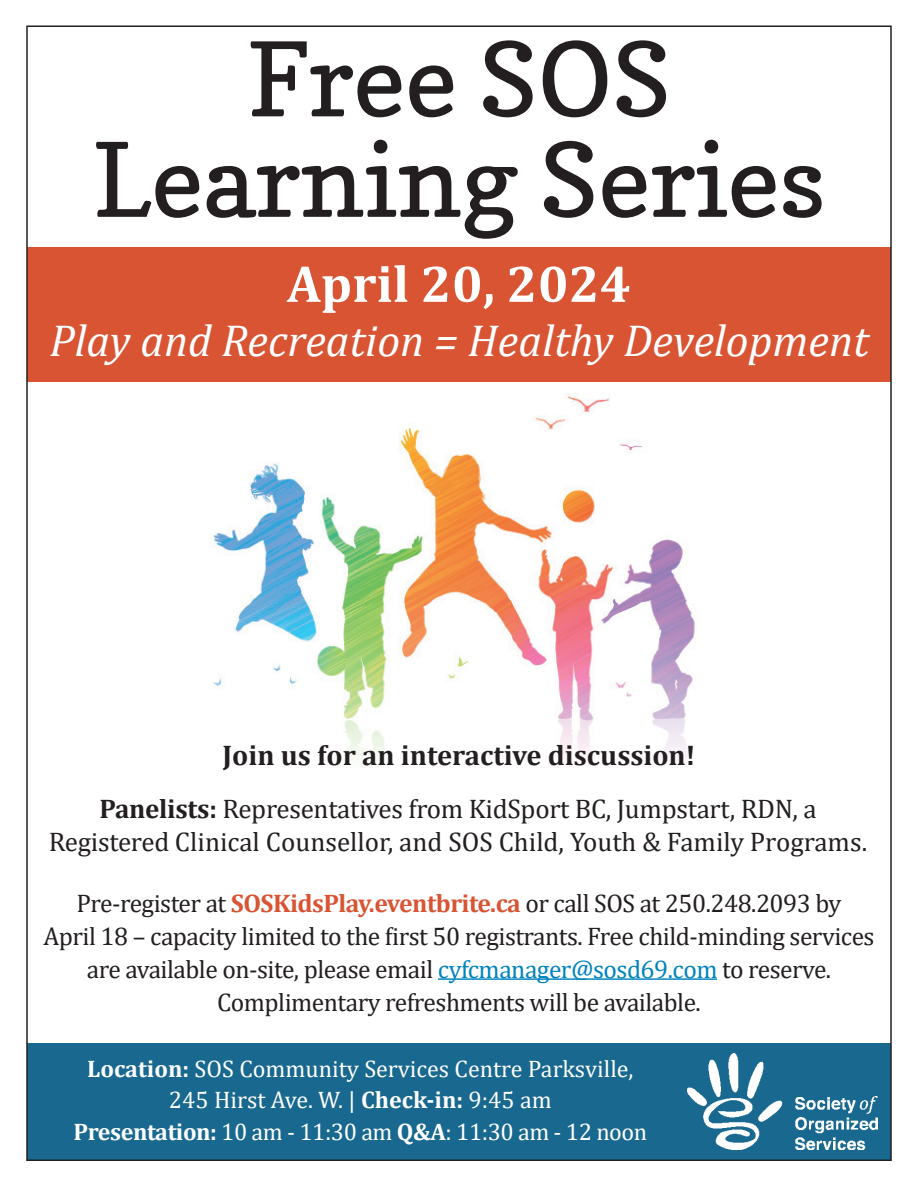
<style>
.page{position:relative;width:918px;height:1188px;background:#fff}
.page>*{position:absolute;margin:0;border:0;box-sizing:border-box;transform-origin:0 0}
.t1{font:102px "Copse";color:#231f20}
.t2{font:700 52.5px "Cambria";color:#fff}
.t3{font:italic 45px "Cambria";color:#fff}
.t4{font:700 28.5px "Cambria";color:#231f20}
.t5{font:27px/32.4px "Cambria";letter-spacing:-.01em;color:#231f20;text-align:center}
.t6{font:25.5px/33px "Cambria";letter-spacing:-.02em;color:#231f20;text-align:center}
.t7{font:24px/31.5px "Cambria";color:#fff;text-align:center}
.s1{font-weight:700}
.s2{font-weight:700;color:#d85433}
.s3{color:#0083bf}
</style>
<div class="page">
<div style="left:27px;top:248px;width:864px;height:134px;background:#d85433"></div>
<img style="left:213px;top:393px;width:482px;height:366px">
<hr style="left:438px;top:978px;width:279px;height:2px;background:#0083bf">
<div style="left:27px;top:1043px;width:864px;height:118px;background:#18688f"></div>
<img style="left:687px;top:1054px;width:191px;height:96px">
<p class="t1" style="left:247px;top:17px;width:426px">Free SOS</p>
<p class="t1" style="left:92px;top:118px;width:735px">Learning Series</p>
<p class="t2" style="left:287px;top:247px;width:345px">April 20, 2024</p>
<p class="t3" style="left:49px;top:309px;width:821px">Play and Recreation = Healthy Development</p>
<p class="t4" style="left:223px;top:735px;width:474px">Join us for an interactive discussion!</p>
<p class="t5" style="left:49px;top:793px;width:820px"><span class="s1">Panelists:</span> Representatives from KidSport BC, Jumpstart, RDN, a<br>Registered Clinical Counsellor, and SOS Child, Youth &amp; Family Programs.</p>
<p class="t6" style="left:77px;top:886px;width:766px">Pre-register at <span class="s2">SOSKidsPlay.eventbrite.ca</span> or call SOS at 250.248.2093 by</p>
<p class="t6" style="left:43px;top:919px;width:833px">April 18 – capacity limited to the first 50 registrants. Free child-minding services are available on-site, please email <span class="s3">cyfcmanager@sosd69.com</span> to reserve.<br>Complimentary refreshments will be available.</p>
<p class="t7" style="left:73px;top:1053px;width:575px"><span class="s1">Location:</span> SOS Community Services Centre Parksville,<br>245 Hirst Ave. W. | <span class="s1">Check-in:</span> 9:45 am<br><span class="s1">Presentation:</span> 10 am - 11:30 am <span class="s1">Q&amp;A</span>: 11:30 am - 12 noon</p>
</div>
